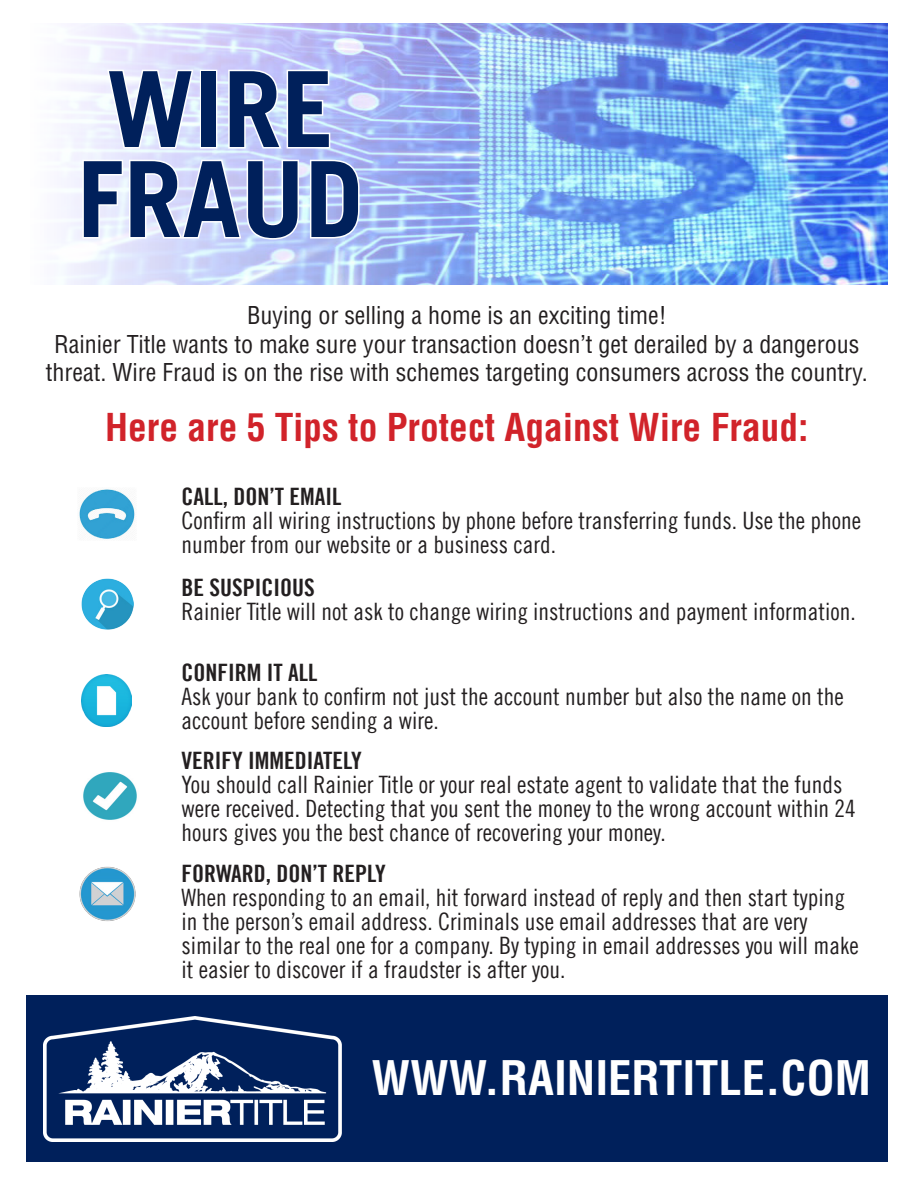
<style>
.page{position:relative;width:918px;height:1188px;background:#fff}
.page>*{position:absolute;margin:0;border:0;box-sizing:border-box;transform-origin:0 0}
.t1{font:700 105px "Trade Gothic";color:#00205b}
.t2{font:700 condensed 46.5px "Helvetica";color:#fff}
.t3{font:700 condensed 37.5px "Helvetica";color:#d1232a}
.t4{font:24px/24px "Trade Gothic Cond Eighteen";color:#231f20}
.t5{font:condensed 24px/28.8px "Helvetica";color:#231f20;text-align:center}
.t6{font:24px "Trade Gothic Bold Cond Twenty";color:#231f20}
</style>
<div class="page">
<img style="left:62px;top:24px;width:826px;height:261px">
<svg style="left:105px;top:68px;width:90px;height:83px"></svg>
<div style="left:200px;top:70px;width:17px;height:79px;border:3px solid #fff"></div>
<svg style="left:227px;top:68px;width:105px;height:83px"></svg>
<svg style="left:81px;top:158px;width:220px;height:83px"></svg>
<svg style="left:308px;top:158px;width:53px;height:82px"></svg>
<div style="left:26px;top:996px;width:862px;height:166px;background:#00205b"></div>
<img style="left:83px;top:772px;width:54px;height:48px">
<img style="left:81px;top:675px;width:51px;height:51px">
<img style="left:79px;top:866px;width:57px;height:55px">
<img style="left:81px;top:579px;width:52px;height:51px">
<img style="left:79px;top:489px;width:56px;height:50px">
<img style="left:43px;top:1016px;width:298px;height:126px">
<p class="t1" style="left:107px;top:45px;width:229px">WIRE</p>
<p class="t1" style="left:77px;top:135px;width:287px">FRAUD</p>
<p class="t5" style="left:247px;top:300px;width:421px">Buying or selling a home is an exciting time!</p>
<p class="t5" style="left:46px;top:329px;width:824px">Rainier Title wants to make sure your transaction doesn’t get derailed by a dangerous threat. Wire Fraud is on the rise with schemes targeting consumers across the country.</p>
<p class="t3" style="left:105px;top:404px;width:705px">Here are 5 Tips to Protect Against Wire Fraud:</p>
<p class="t6" style="left:181px;top:482px;width:161px">CALL, DON’T EMAIL</p>
<p class="t4" style="left:181px;top:508px;width:681px">Confirm all wiring instructions by phone before transferring funds. Use the phone number from our website or a business card.</p>
<p class="t6" style="left:181px;top:573px;width:135px">BE SUSPICIOUS</p>
<p class="t4" style="left:181px;top:599px;width:676px">Rainier Title will not ask to change wiring instructions and payment information.</p>
<p class="t6" style="left:181px;top:658px;width:137px">CONFIRM IT ALL</p>
<p class="t4" style="left:181px;top:684px;width:664px">Ask your bank to confirm not just the account number but also the name on the account before sending a wire.</p>
<p class="t6" style="left:181px;top:746px;width:182px">VERIFY IMMEDIATELY</p>
<p class="t4" style="left:181px;top:772px;width:676px">You should call Rainier Title or your real estate agent to validate that the funds were received. Detecting that you sent the money to the wrong account within 24 hours gives you the best chance of recovering your money.</p>
<p class="t6" style="left:181px;top:859px;width:206px">FORWARD, DON’T REPLY</p>
<p class="t4" style="left:181px;top:885px;width:665px">When responding to an email, hit forward instead of reply and then start typing</p>
<p class="t4" style="left:181px;top:909px;width:679px">in the person’s email address. Criminals use email addresses that are very similar to the real one for a company. By typing in email addresses you will make it easier to discover if a fraudster is after you.</p>
<p class="t2" style="left:372px;top:1048px;width:501px">WWW.RAINIERTITLE.COM</p>
</div>
